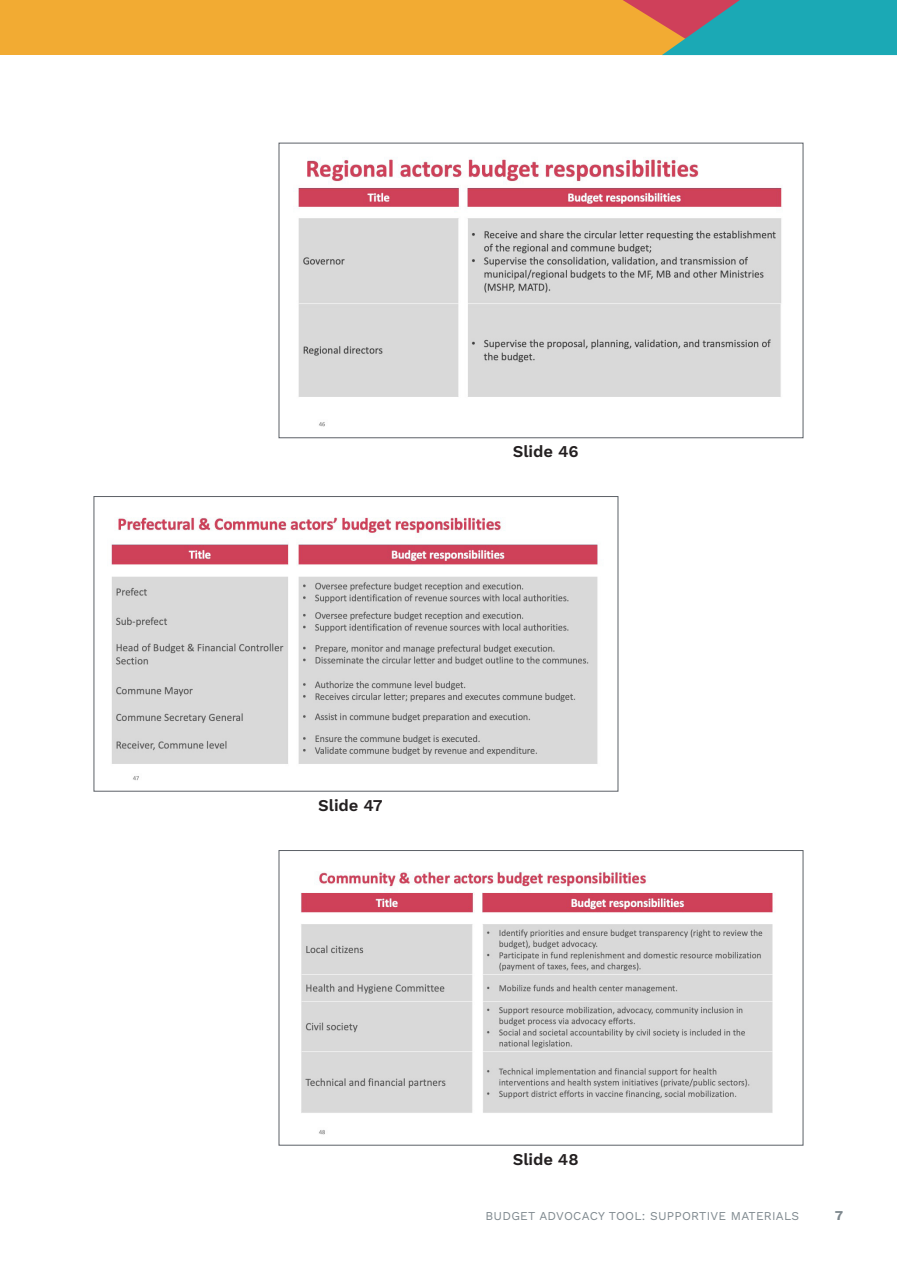
<style>
.page{position:relative;width:897px;height:1264px;background:#fff}
.page>*{position:absolute;margin:0;border:0;box-sizing:border-box;transform-origin:0 0}
.t1{font:600 16.5px "Work Sans";letter-spacing:-.005em;color:#231f20}
.t2{font:700 13.5px "Work Sans";color:#7d878d}
.t3{font:12px "Work Sans";letter-spacing:.02em;color:#7e888e}
</style>
<div class="page">
<div style="left:0;top:0;width:896px;height:55px;background:#f2ab33"></div>
<svg style="left:623px;top:0;width:273px;height:55px;background:#539995"></svg>
<img style="left:298px;top:159px;width:484px;height:268px">
<div style="left:278px;top:143px;width:525px;height:295px;border:1px solid #5c6167"></div>
<img style="left:300px;top:871px;width:473px;height:264px">
<div style="left:278px;top:850px;width:525px;height:295px;border:1px solid #5c6167"></div>
<img style="left:111px;top:517px;width:487px;height:264px">
<div style="left:94px;top:496px;width:524px;height:295px;border:1px solid #5c6167"></div>
<p class="t1" style="left:513px;top:442px;width:67px">Slide 46</p>
<p class="t1" style="left:318px;top:795px;width:66px">Slide 47</p>
<p class="t1" style="left:513px;top:1149px;width:67px">Slide 48</p>
<p class="t3" style="left:485px;top:1209px;width:315px">BUDGET ADVOCACY TOOL: SUPPORTIVE MATERIALS</p>
<p class="t2" style="left:834px;top:1207px;width:10px">7</p>
</div>
